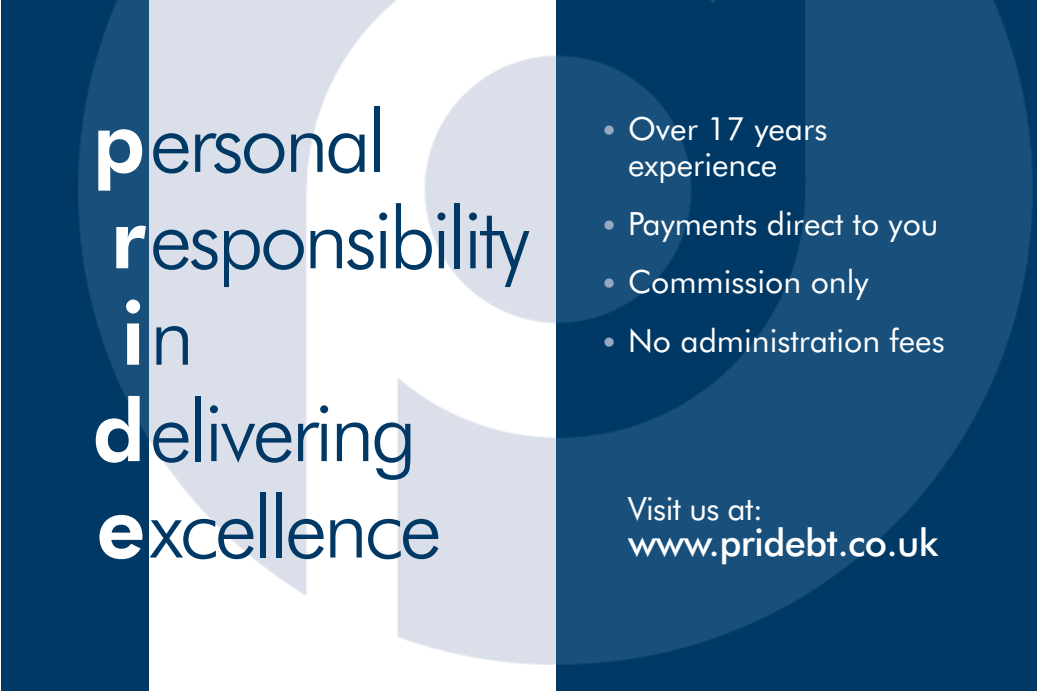
<style>
.page{position:relative;width:1042px;height:691px;background:#fff}
.page>*{position:absolute;margin:0;border:0;box-sizing:border-box;transform-origin:0 0}
.t1{font:300 86px "Futura BT";letter-spacing:-.045em;color:#003965}
.t2{font:800 86px "Futura BT";color:#fff}
.t3{font:500 38px "Futura BT";letter-spacing:-.02em;color:#fff}
.t4{font:32px/36px "Futura BT";color:#fff}
.t5{font:32px "Futura BT";letter-spacing:-.02em;color:#fff}
.s1{font-weight:800;color:#fff}
.s2{font-weight:300;color:#003965}
.s3{color:#98a8c3}
</style>
<div class="page">
<img style="left:2px;top:0;width:1035px;height:690px">
<img style="left:149px;top:0;width:406px;height:690px">
<h1 class="t1" style="left:92px;top:107px;width:296px"><span class="s1">p</span>ersonal</h1>
<h1 class="t1" style="left:110px;top:203px;width:422px"><span class="s1">r</span>esponsibility</h1>
<h1 class="t2" style="left:121px;top:299px;width:75px">i<span class="s2">n</span></h1>
<h1 class="t1" style="left:92px;top:396px;width:326px"><span class="s1">d</span>elivering</h1>
<h1 class="t1" style="left:96px;top:492px;width:347px"><span class="s1">e</span>xcellence</h1>
<p class="t4" style="left:628px;top:113px;width:201px;text-indent:-28px"><span class="s3">•</span> Over 17 years experience</p>
<p class="t4" style="left:600px;top:208px;width:340px"><span class="s3">•</span> Payments direct to you</p>
<p class="t4" style="left:600px;top:267px;width:270px"><span class="s3">•</span> Commission only</p>
<p class="t4" style="left:600px;top:325px;width:346px"><span class="s3">•</span> No administration fees</p>
<p class="t5" style="left:628px;top:496px;width:137px">Visit us at:</p>
<p class="t3" style="left:628px;top:527px;width:312px">www.pridebt.co.uk</p>
</div>
